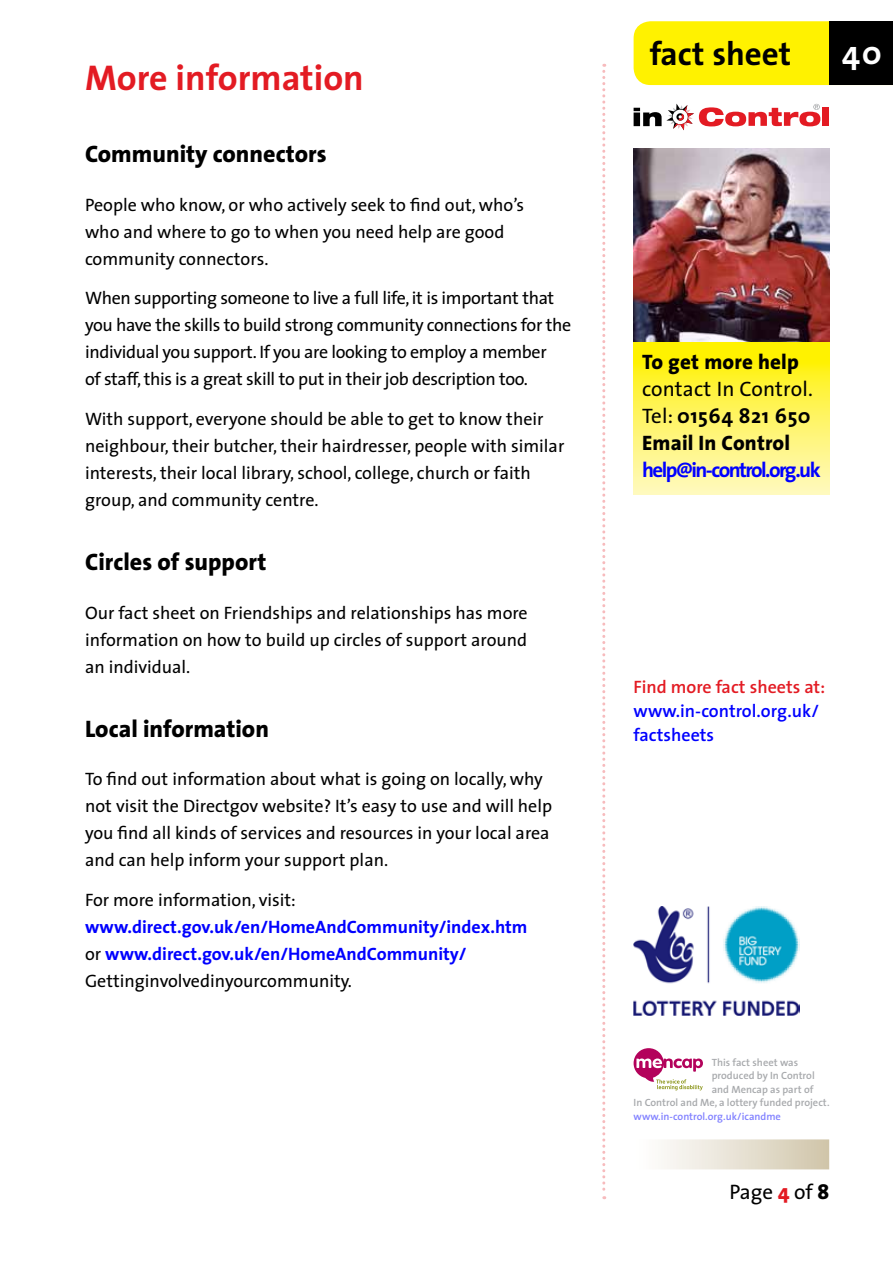
<style>
.page{position:relative;width:893px;height:1263px;background:#fff}
.page>*{position:absolute;margin:0;border:0;box-sizing:border-box;transform-origin:0 0}
.t1{font:700 36px "The Sans";color:#e31b23}
.t2{font:700 33px "The Sans";color:#000}
.t3{font:700 33px "The Sans";color:#fff}
.t4{font:800 24px "The Sans";color:#000}
.t5{font:21px/27px "The Sans";color:#000;text-align:justify}
.t6{font:700 21px "The Sans";letter-spacing:-.075em;color:#00f}
.t7{font:800 21px "The Sans";letter-spacing:.01em;color:#000}
.t8{font:18px/27px "The Sans";color:#000}
.t9{font:18px/27px "The Sans";letter-spacing:-.02em;color:#000}
.t10{font:700 18px/27px "The Sans";color:#00f}
.t11{font:600 18px/24px "The Sans";color:#00f}
.t12{font:600 18px "The Sans";color:#e31b23}
.t13{font:600 10.5px "The Sans";color:#a7a9ac}
.t14{font:600 10.5px "The Sans";color:#8080ff}
.s1{font-weight:400;color:#000}
.s2{font-weight:700}
.s3{font-weight:800}
.s4{font-weight:800;color:#e31b23}
</style>
<div class="page">
<svg style="left:602px;top:64px;width:3px;height:1135px"></svg>
<div style="left:634px;top:21px;width:195px;height:64px;background:#fff200"></div>
<div style="left:650px;top:41px;width:142px;height:24px;background:#fff200"></div>
<div style="left:829px;top:21px;width:64px;height:64px;background:#000"></div>
<div style="left:823px;top:107px;width:6px;height:19px;background:#e31b23"></div>
<svg style="left:634px;top:104px;width:186px;height:26px"></svg>
<svg style="left:634px;top:341px;width:195px;height:153px;background:#fef35e"></svg>
<img style="left:634px;top:149px;width:195px;height:192px">
<div style="left:634px;top:1139px;width:195px;height:30px;background:linear-gradient(to right,#fff,#d1c6ab)"></div>
<svg style="left:634px;top:1048px;width:69px;height:42px"></svg>
<img style="left:634px;top:907px;width:166px;height:109px">
<h1 class="t1" style="left:85px;top:47px;width:280px">More information</h1>
<h3 class="t4" style="left:85px;top:134px;width:243px">Community connectors</h3>
<p class="t8" style="left:85px;top:191px;width:441px">People who know, or who actively seek to find out, who’s who and where to go to when you need help are good community connectors.</p>
<p class="t9" style="left:85px;top:284px;width:488px">When supporting someone to live a full life, it is important that you have the skills to build strong community connections for the individual you support. If you are looking to employ a member<br>of staff, this is a great skill to put in their job description too.</p>
<p class="t8" style="left:85px;top:405px;width:481px">With support, everyone should be able to get to know their neighbour, their butcher, their hairdresser, people with similar interests, their local library, school, college, church or faith group, and community centre.</p>
<h3 class="t4" style="left:85px;top:542px;width:183px">Circles of support</h3>
<p class="t8" style="left:85px;top:598px;width:444px;text-align:justify">Our fact sheet on Friendships and relationships has more information on how to build up circles of support around an individual.</p>
<h3 class="t4" style="left:85px;top:708px;width:185px">Local information</h3>
<p class="t8" style="left:85px;top:765px;width:469px">To find out information about what is going on locally, why not visit the Directgov website? It’s easy to use and will help you find all kinds of services and resources in your local area and can help inform your support plan.</p>
<p class="t8" style="left:85px;top:885px;width:212px">For more information, visit:</p>
<p class="t10" style="left:85px;top:912px;width:444px">www.direct.gov.uk/en/HomeAndCommunity/index.htm <span class="s1">or</span> www.direct.gov.uk/en/HomeAndCommunity/<br><span class="s1">Gettinginvolvedinyourcommunity.</span></p>
<h2 class="t2" style="left:650px;top:26px;width:143px">fact sheet</h2>
<h2 class="t3" style="left:842px;top:25px;width:41px">40</h2>
<p class="t7" style="left:642px;top:344px;width:158px">To get more help</p>
<p class="t5" style="left:642px;top:375px;width:172px">contact In Control.<br>Tel: <span class="s2">01564 821 650<br></span><span class="s3">Email In Control</span></p>
<p class="t6" style="left:642px;top:453px;width:180px">help@in-control.org.uk</p>
<p class="t12" style="left:634px;top:672px;width:193px">Find more fact sheets at:</p>
<p class="t11" style="left:634px;top:699px;width:187px">www.in-control.org.uk/ factsheets</p>
<p class="t13" style="left:712px;top:1053px;width:88px">This fact sheet was</p>
<p class="t13" style="left:712px;top:1067px;width:105px">produced by In Control</p>
<p class="t13" style="left:712px;top:1080px;width:103px">and Mencap as part of</p>
<p class="t13" style="left:634px;top:1094px;width:198px">In Control and Me, a lottery funded project.</p>
<p class="t14" style="left:634px;top:1107px;width:149px">www.in-control.org.uk/icandme</p>
<p class="t5" style="left:729px;top:1178px;width:101px">Page <span class="s4">4</span> of <span class="s3">8</span></p>
</div>
